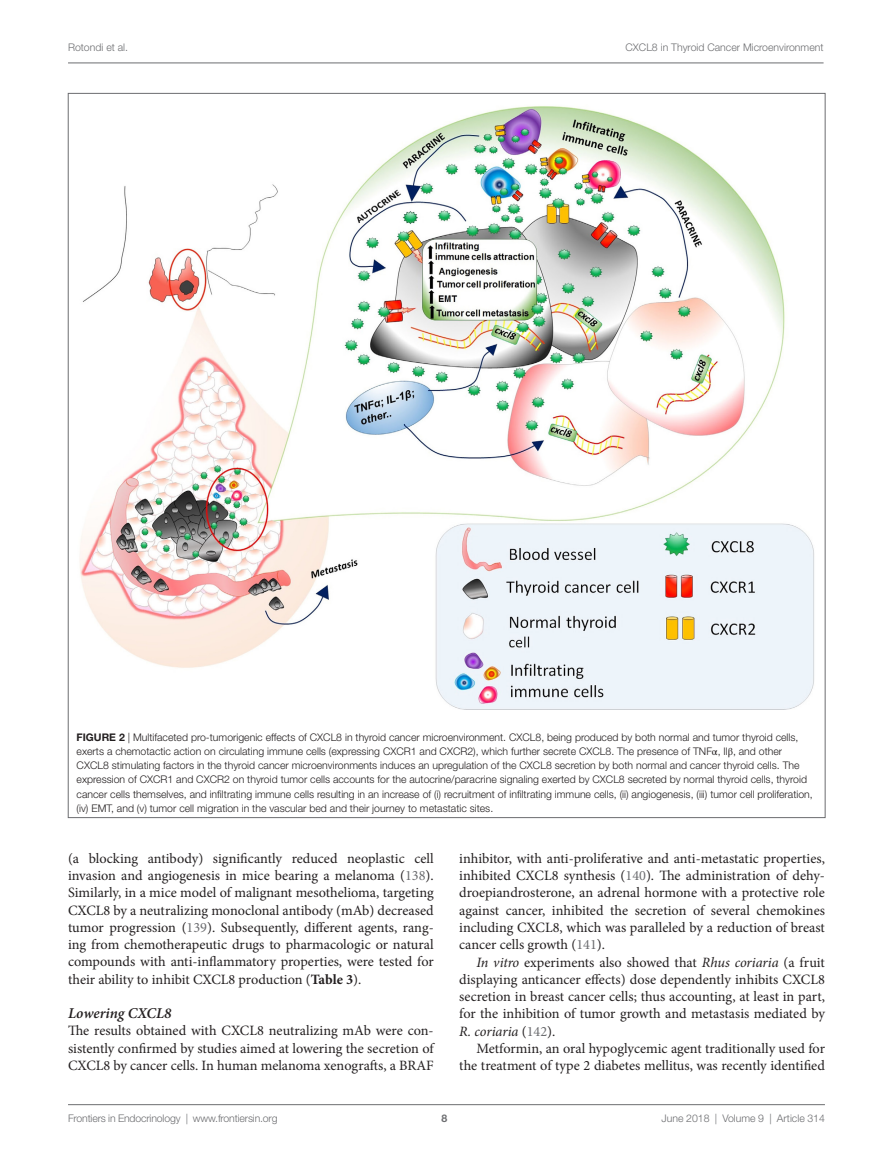
<style>
.page{position:relative;width:893px;height:1170px;background:#fff}
.page>*{position:absolute;margin:0;border:0;box-sizing:border-box;transform-origin:0 0}
.t1{font:italic 600 15px "Minion Pro";color:#231f20}
.t2{font:14.25px/17.2px "Minion Pro";color:#231f20;text-align:justify}
.t3{font:300 10.5px/14.2px "Helvetica Neue LT Std";color:#231f20}
.t4{font:300 10.5px "Helvetica Neue LT Std";color:#6c6d70}
.t5{font:700 10.5px "Helvetica Neue LT Std";color:#6c6d70}
.s1{font-weight:700}
.s2{font-family:"STIX General";font-weight:400}
.s3{color:#6c6d70}
.s4{font-style:italic}
</style>
<div class="page">
<img style="left:80px;top:106px;width:734px;height:604px">
<hr style="left:68px;top:63px;width:756px;height:1px;background:#6c6d70">
<hr style="left:68px;top:1104px;width:757px;height:1px;background:#6c6d70">
<p class="t4" style="left:68px;top:41px;width:62px">Rotondi et al.</p>
<p class="t4" style="left:625px;top:41px;width:200px">CXCL8 in Thyroid Cancer Microenvironment</p>
<p class="t3" style="left:77px;top:729px;width:738px"><span class="s1">FIGURE 2</span> | Multifaceted pro-tumorigenic effects of CXCL8 in thyroid cancer microenvironment. CXCL8, being produced by both normal and tumor thyroid cells, exerts a chemotactic action on circulating immune cells (expressing CXCR1 and CXCR2), which further secrete CXCL8. The presence of TNF<span class="s2">α</span>, Il<span class="s2">β</span>, and other CXCL8 stimulating factors in the thyroid cancer microenvironments induces an upregulation of the CXCL8 secretion by both normal and cancer thyroid cells. The expression of CXCR1 and CXCR2 on thyroid tumor cells accounts for the autocrine/paracrine signaling exerted by CXCL8 secreted by normal thyroid cells, thyroid cancer cells themselves, and infiltrating immune cells resulting in an increase of (i) recruitment of infiltrating immune cells, (ii) angiogenesis, (iii) tumor cell proliferation, (iv) EMT, and (v) tumor cell migration in the vascular bed and their journey to metastatic sites.</p>
<p class="t2" style="left:68px;top:849px;width:367px">(a blocking antibody) significantly reduced neoplastic cell invasion and angiogenesis in mice bearing a melanoma (<span class="s3">138</span>).<br>Similarly, in a mice model of malignant mesothelioma, targeting CXCL8 by a neutralizing monoclonal antibody (mAb) decreased tumor progression (<span class="s3">139</span>). Subsequently, different agents, rang&shy;ing from chemotherapeutic drugs to pharmacologic or natural compounds with anti-inflammatory properties, were tested for their ability to inhibit CXCL8 production (<span class="s1">Table 3</span>).</p>
<p class="t1" style="left:68px;top:1002px;width:105px">Lowering CXCL8</p>
<p class="t2" style="left:68px;top:1022px;width:367px">The results obtained with CXCL8 neutralizing mAb were con&shy;sistently confirmed by studies aimed at lowering the secretion of CXCL8 by cancer cells. In human melanoma xenografts, a BRAF</p>
<p class="t2" style="left:459px;top:849px;width:367px">inhibitor, with anti-proliferative and anti-metastatic properties, inhibited CXCL8 synthesis (<span class="s3">140</span>). The administration of dehy&shy;droepiandrosterone, an adrenal hormone with a protective role against cancer, inhibited the secretion of several chemokines including CXCL8, which was paralleled by a reduction of breast cancer cells growth (<span class="s3">141</span>).</p>
<p class="t2" style="left:459px;top:953px;width:367px;text-indent:17px"><span class="s4">In vitro</span> experiments also showed that <span class="s4">Rhus coriaria</span> (a fruit displaying anticancer effects) dose dependently inhibits CXCL8 secretion in breast cancer cells; thus accounting, at least in part, for the inhibition of tumor growth and metastasis mediated by <span class="s4">R. coriaria</span> (<span class="s3">142</span>).</p>
<p class="t2" style="left:459px;top:1039px;width:367px;text-align:right">Metformin, an oral hypoglycemic agent traditionally used for the treatment of type 2 diabetes mellitus, was recently identified</p>
<p class="t4" style="left:68px;top:1111px;width:211px">Frontiers in Endocrinology | www.frontiersin.org</p>
<p class="t4" style="left:662px;top:1111px;width:165px">June 2018 | Volume 9 | Article 314</p>
<p class="t5" style="left:441px;top:1111px;width:7px">8</p>
</div>
